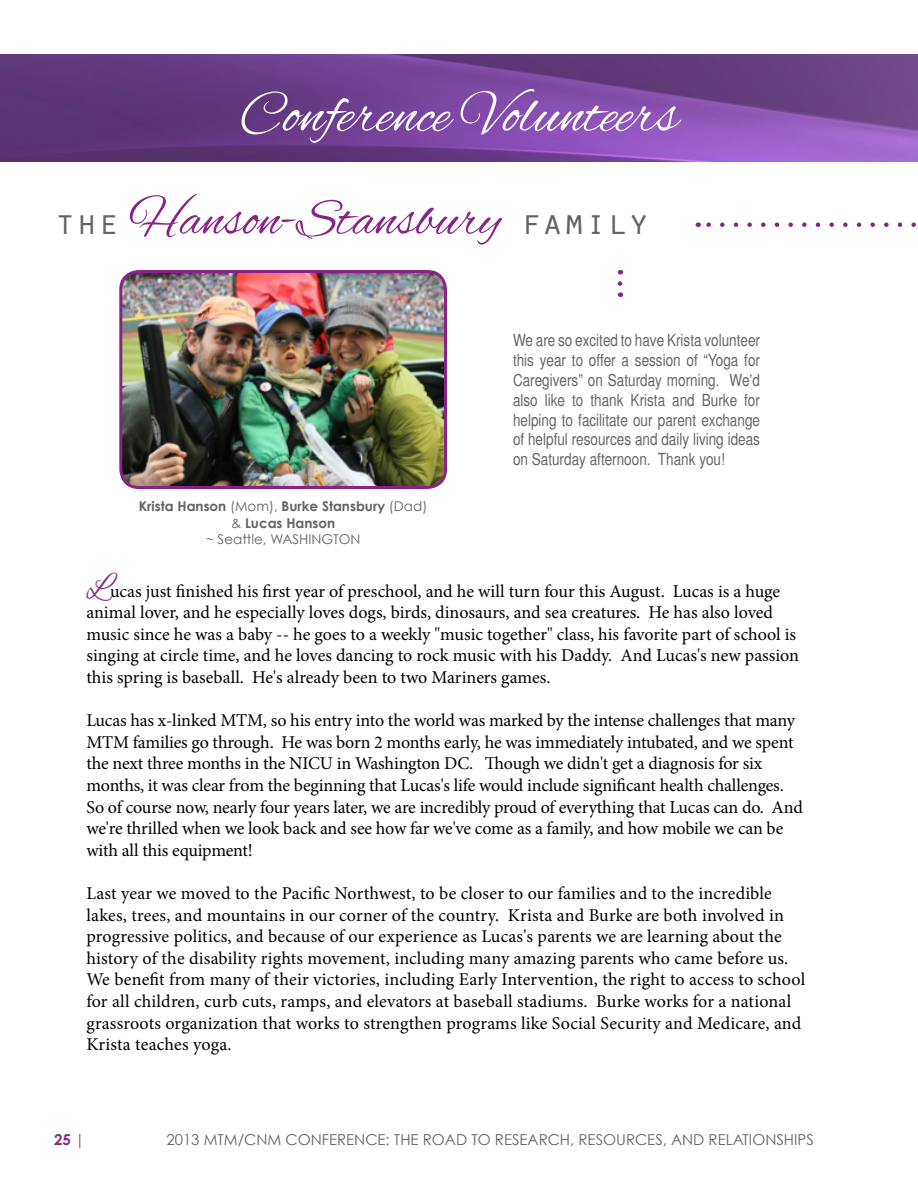
<style>
.page{position:relative;width:918px;height:1188px;background:#fff}
.page>*{position:absolute;margin:0;border:0;box-sizing:border-box;transform-origin:0 0}
.t1{font:60px "Alex Brush";color:#fff}
.t2{font:54px "Alex Brush";color:#8a2389}
.t3{font:18px/21.6px "Minion Pro";color:#000}
.t4{font:16.5px/19.8px "Helvetica Narrow";color:#636366;text-align:justify}
.t5{font:15px "Century Gothic";color:#636366}
.t6{font:700 15px "Century Gothic";color:#8a2389}
.t7{font:700 13.5px "Century Gothic";color:#636366}
.t8{font:13.5px "Century Gothic";color:#636366}
.s1{font-family:"Orator Std";font-size:36px;color:#636366}
.s2{font-weight:400}
.s3{font-family:"Alex Brush";font-size:36px;color:#8a2389}
.s4{font-weight:400;color:#636366}
</style>
<div class="page">
<img style="left:0;top:54px;width:918px;height:108px">
<img style="left:123px;top:272px;width:323px;height:216px">
<div style="left:119px;top:270px;width:328px;height:219px;border:3px solid #8a2389;border-radius:18px"></div>
<svg style="left:706px;top:222px;width:210px;height:5px"></svg>
<svg style="left:618px;top:284px;width:4px;height:13px"></svg>
<p class="t1" style="left:240px;top:81px;width:440px">Conference Volunteers</p>
<p class="t2" style="left:55px;top:189px;width:597px"><span class="s1">the</span> Hanson-Stansbury <span class="s1">family</span></p>
<p class="t4" style="left:513px;top:331px;width:249px">We are so excited to have Krista volunteer this year to offer a session of “Yoga for Caregivers” on Saturday morning. We’d also like to thank Krista and Burke for helping to facilitate our parent exchange of helpful resources and daily living ideas on Saturday afternoon. Thank you!</p>
<p class="t7" style="left:139px;top:498px;width:290px">Krista Hanson <span class="s2">(Mom),</span> Burke Stansbury <span class="s2">(Dad)</span></p>
<p class="t7" style="left:231px;top:514px;width:106px"><span class="s2">&amp;</span> Lucas Hanson</p>
<p class="t8" style="left:206px;top:531px;width:156px">~ Seattle, WASHINGTON</p>
<p class="t3" style="left:86px;top:580px;width:714px"><span class="s3">L</span>ucas just finished his first year of preschool, and he will turn four this August. Lucas is a huge animal lover, and he especially loves dogs, birds, dinosaurs, and sea creatures. He has also loved music since he was a baby -- he goes to a weekly "music together" class, his favorite part of school is singing at circle time, and he loves dancing to rock music with his Daddy. And Lucas's new passion this spring is baseball. He's already been to two Mariners games.</p>
<p class="t3" style="left:86px;top:710px;width:710px">Lucas has x-linked MTM, so his entry into the world was marked by the intense challenges that many MTM families go through. He was born 2 months early, he was immediately intubated, and we spent the next three months in the NICU in Washington DC. Though we didn't get a diagnosis for six months, it was clear from the beginning that Lucas's life would include significant health challenges.</p>
<p class="t3" style="left:86px;top:796px;width:718px">So of course now, nearly four years later, we are incredibly proud of everything that Lucas can do. And we're thrilled when we look back and see how far we've come as a family, and how mobile we can be with all this equipment!</p>
<p class="t3" style="left:86px;top:883px;width:720px">Last year we moved to the Pacific Northwest, to be closer to our families and to the incredible lakes, trees, and mountains in our corner of the country. Krista and Burke are both involved in progressive politics, and because of our experience as Lucas's parents we are learning about the history of the disability rights movement, including many amazing parents who came before us.<br>We benefit from many of their victories, including Early Intervention, the right to access to school for all children, curb cuts, ramps, and elevators at baseball stadiums. Burke works for a national grassroots organization that works to strengthen programs like Social Security and Medicare, and Krista teaches yoga.</p>
<p class="t6" style="left:54px;top:1130px;width:33px">25 <span class="s4">|</span></p>
<p class="t5" style="left:166px;top:1131px;width:649px">2013 MTM/CNM CONFERENCE: THE ROAD TO RESEARCH, RESOURCES, AND RELATIONSHIPS</p>
</div>
